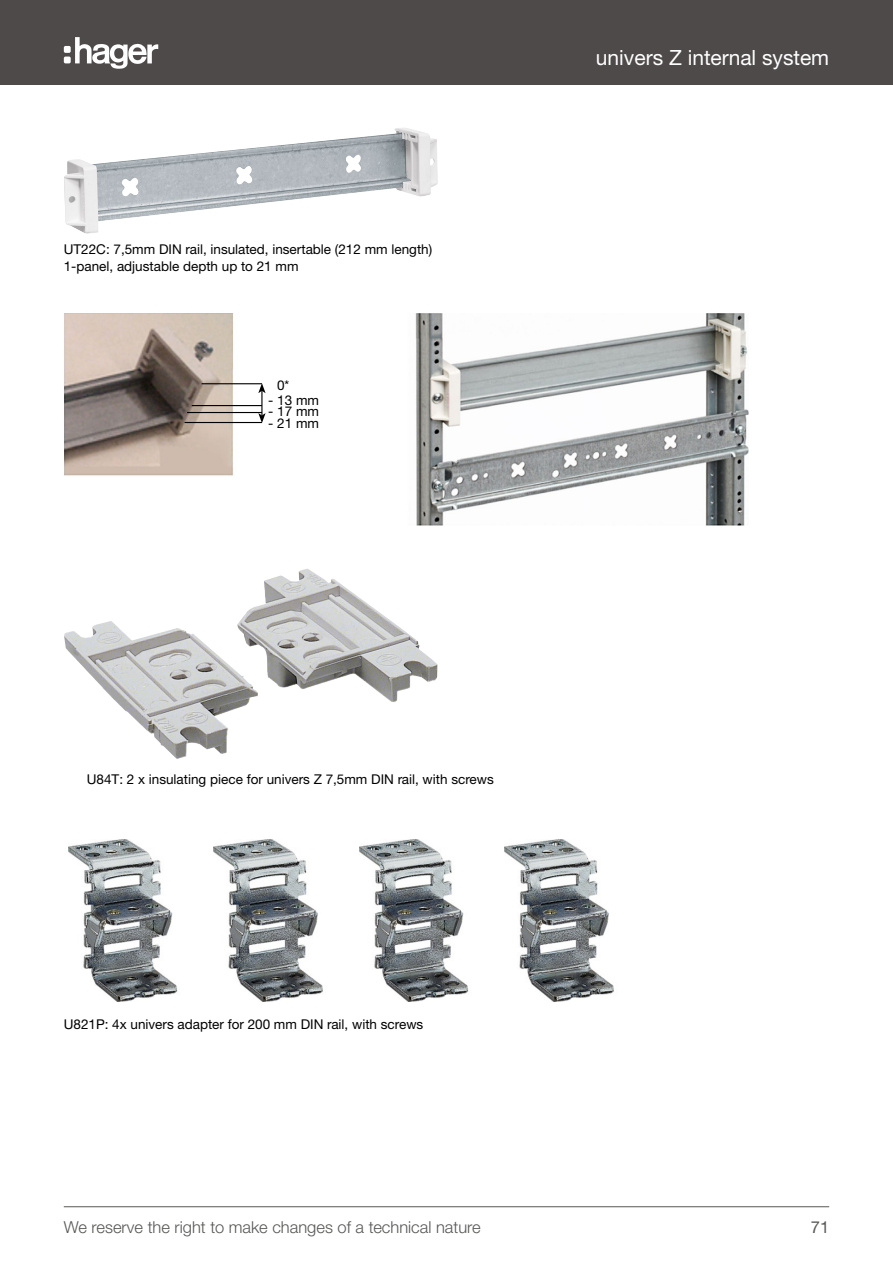
<style>
.page{position:relative;width:893px;height:1263px;background:#fff}
.page>*{position:absolute;margin:0;border:0;box-sizing:border-box;transform-origin:0 0}
.t1{font:21px "Helvetica Neue LTW1 G";color:#fff}
.t2{font:300 16.5px "Helvetica Neue LTW1 G";color:#575756}
.t3{font:16.5px "Helvetica Neue LTW1 G";color:#575756}
.t4{font:13.5px/16.2px "Helvetica Neue LTW1 G";color:#000}
</style>
<div class="page">
<div style="left:0;top:0;width:890px;height:85px;background:#4d4a49"></div>
<svg style="left:75px;top:37px;width:83px;height:32px"></svg>
<div style="left:64px;top:46px;width:7px;height:7px;background:#fefefe;border-radius:2px"></div>
<div style="left:64px;top:57px;width:7px;height:6px;background:#fefefe;border-radius:2px"></div>
<hr style="left:64px;top:1206px;width:765px;height:1px;background:#575756">
<hr style="left:889px;top:0;width:4px;height:85px;background:#4d4a49">
<img style="left:64px;top:128px;width:374px;height:106px">
<img style="left:64px;top:313px;width:684px;height:213px">
<hr style="left:202px;top:383px;width:60px;height:1px;background:#000">
<hr style="left:192px;top:405px;width:70px;height:1px;background:#000">
<hr style="left:187px;top:412px;width:75px;height:1px;background:#000">
<hr style="left:185px;top:422px;width:77px;height:1px;background:#000">
<svg style="left:258px;top:383px;width:8px;height:40px"></svg>
<img style="left:64px;top:568px;width:374px;height:191px">
<img style="left:68px;top:840px;width:110px;height:162px">
<img style="left:214px;top:840px;width:109px;height:162px">
<img style="left:359px;top:840px;width:110px;height:162px">
<img style="left:505px;top:840px;width:109px;height:162px">
<p class="t4" style="left:64px;top:241px;width:370px">UT22C: 7,5mm DIN rail, insulated, insertable (212 mm length)<br>1-panel, adjustable depth up to 21 mm</p>
<p class="t4" style="left:277px;top:377px;width:14px">0*</p>
<p class="t4" style="left:268px;top:403px;width:52px">- 17 mm</p>
<p class="t4" style="left:268px;top:415px;width:52px">- 21 mm</p>
<p class="t4" style="left:268px;top:392px;width:52px">- 13 mm</p>
<h1 class="t1" style="left:596px;top:44px;width:235px">univers Z internal system</h1>
<p class="t4" style="left:87px;top:770px;width:408px">U84T: 2 x insulating piece for univers Z 7,5mm DIN rail, with screws</p>
<p class="t4" style="left:64px;top:1015px;width:361px">U821P: 4x univers adapter for 200 mm DIN rail, with screws</p>
<p class="t2" style="left:64px;top:1217px;width:418px">We reserve the right to make changes of a technical nature</p>
<p class="t3" style="left:811px;top:1217px;width:20px">71</p>
</div>
